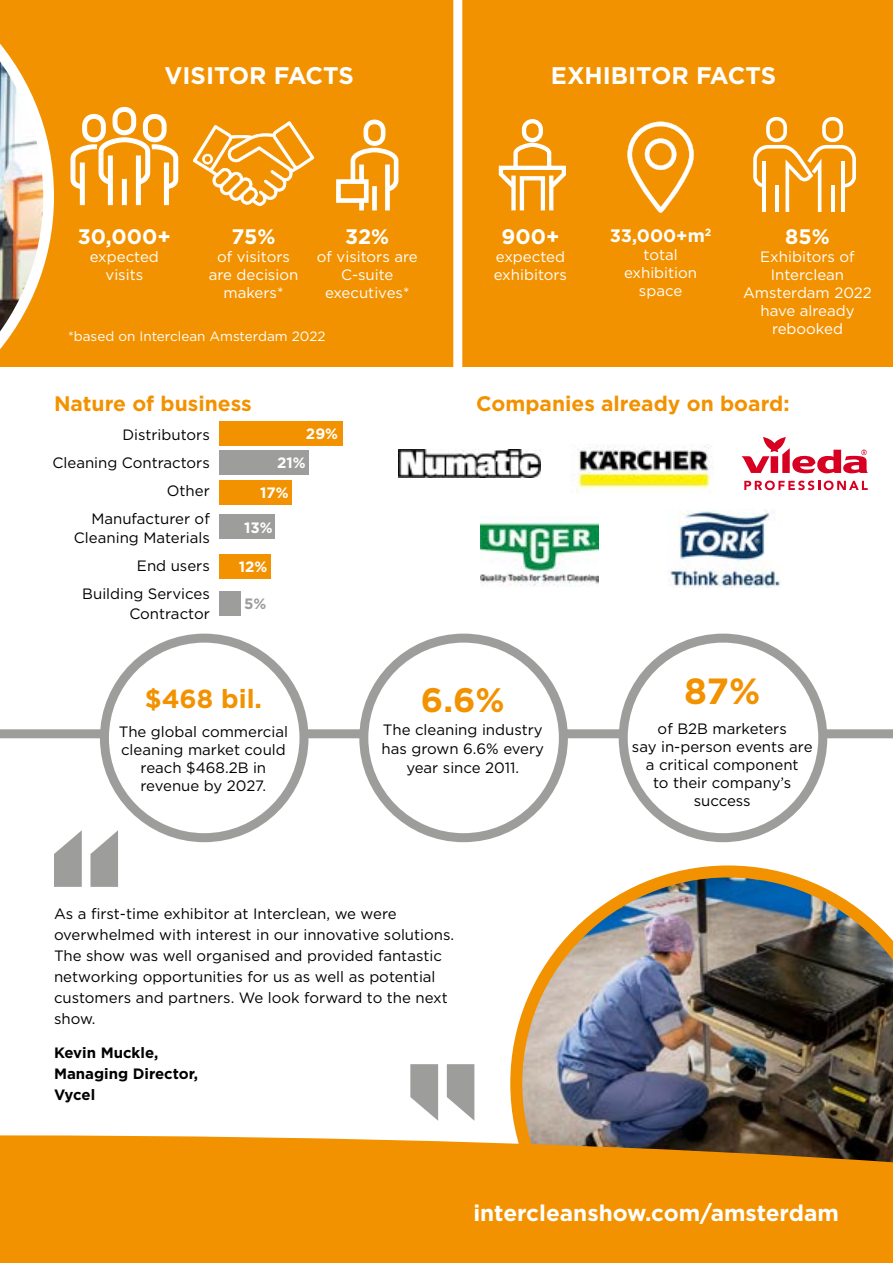
<style>
.page{position:relative;width:893px;height:1263px;background:#fff}
.page>*{position:absolute;margin:0;border:0;box-sizing:border-box;transform-origin:0 0}
.t1{font:700 36.45px "Gotham";color:#f39200}
.t2{font:700 33.9px "Gotham";color:#f39200}
.t3{font:700 26.1px "Gotham";color:#f39200}
.t4{font:700 24px "Gotham";color:#fff}
.t5{font:700 22.65px "Gotham";color:#fff}
.t6{font:700 21px "Gotham";color:#f39200}
.t7{font:700 21px "Gotham";color:#fff}
.t8{font:700 18px "Gotham";color:#fff}
.t9{font:15px/18px "Gotham";color:#000;text-align:center}
.t10{font:15px/18px "Gotham";color:#fff;text-align:center}
.t11{font:700 15px/21px "Gotham";color:#000}
.t12{font:700 15px/30.5px "Gotham";color:#fff}
.t13{font:700 15px "Gotham";color:#9d9d9c}
.t14{font:13.5px "Gotham";color:#fff}
</style>
<div class="page">
<div style="left:0;top:729px;width:893px;height:9px;background:#9d9d9c"></div>
<div style="left:0;top:0;width:893px;height:367px;background:#f39200"></div>
<img style="left:510px;top:865px;width:383px;height:270px">
<svg style="left:0;top:1135px;width:893px;height:128px;background:#e98e06"></svg>
<svg style="left:744px;top:480px;width:124px;height:10px"></svg>
<svg style="left:741px;top:437px;width:127px;height:37px"></svg>
<img style="left:668px;top:509px;width:113px;height:79px">
<img style="left:577px;top:446px;width:136px;height:47px">
<img style="left:481px;top:517px;width:117px;height:70px">
<img style="left:399px;top:450px;width:141px;height:27px">
<img style="left:0;top:44px;width:54px;height:305px">
<div style="left:104px;top:638px;width:200px;height:200px;background:#fff;border-radius:50%"></div>
<div style="left:100px;top:634px;width:208px;height:208px;border:9px solid #9d9d9c;border-radius:50%"></div>
<div style="left:623px;top:638px;width:200px;height:200px;background:#fff;border-radius:50%"></div>
<div style="left:619px;top:634px;width:208px;height:208px;border:9px solid #9d9d9c;border-radius:50%"></div>
<div style="left:364px;top:638px;width:199px;height:200px;background:#fff;border-radius:50%"></div>
<div style="left:359px;top:634px;width:209px;height:208px;border:9px solid #9d9d9c;border-radius:50%"></div>
<svg style="left:54px;top:830px;width:64px;height:57px"></svg>
<svg style="left:410px;top:1064px;width:64px;height:57px"></svg>
<div style="left:220px;top:421px;width:123px;height:25px;background:#f39200"></div>
<div style="left:220px;top:450px;width:89px;height:24px;background:#9d9d9c"></div>
<div style="left:220px;top:480px;width:72px;height:25px;background:#f39200"></div>
<div style="left:220px;top:514px;width:55px;height:25px;background:#9d9d9c"></div>
<div style="left:220px;top:554px;width:51px;height:25px;background:#f39200"></div>
<div style="left:220px;top:591px;width:21px;height:25px;background:#9d9d9c"></div>
<svg style="left:350px;top:119px;width:49px;height:72px"></svg>
<svg style="left:385px;top:165px;width:5px;height:45px"></svg>
<svg style="left:359px;top:203px;width:5px;height:7px"></svg>
<svg style="left:372px;top:186px;width:5px;height:24px"></svg>
<div style="left:336px;top:179px;width:33px;height:24px;border:5px solid #fff"></div>
<svg style="left:359px;top:165px;width:5px;height:16px"></svg>
<svg style="left:164px;top:190px;width:5px;height:15px"></svg>
<svg style="left:136px;top:190px;width:5px;height:15px"></svg>
<svg style="left:108px;top:190px;width:5px;height:15px"></svg>
<svg style="left:122px;top:190px;width:5px;height:15px"></svg>
<svg style="left:80px;top:190px;width:5px;height:15px"></svg>
<svg style="left:70px;top:106px;width:109px;height:84px"></svg>
<svg style="left:498px;top:119px;width:68px;height:92px"></svg>
<svg style="left:627px;top:122px;width:67px;height:91px"></svg>
<svg style="left:753px;top:117px;width:103px;height:95px"></svg>
<svg style="left:193px;top:121px;width:121px;height:85px"></svg>
<div style="left:453px;top:0;width:9px;height:381px;background:#fff"></div>
<h3 class="t4" style="left:165px;top:59px;width:191px">VISITOR FACTS</h3>
<h3 class="t4" style="left:551px;top:59px;width:227px">EXHIBITOR FACTS</h3>
<h3 class="t7" style="left:78px;top:223px;width:94px">30,000+</h3>
<p class="t10" style="left:90px;top:247px;width:71px">expected visits</p>
<h3 class="t7" style="left:232px;top:223px;width:45px">75%</h3>
<p class="t10" style="left:209px;top:247px;width:91px">of visitors are decision makers*</p>
<h3 class="t7" style="left:345px;top:223px;width:46px">32%</h3>
<p class="t10" style="left:317px;top:247px;width:102px">of visitors are<br>C-suite executives*</p>
<p class="t14" style="left:68px;top:328px;width:259px">*based on Interclean Amsterdam 2022</p>
<h3 class="t7" style="left:501px;top:223px;width:60px">900+</h3>
<p class="t10" style="left:494px;top:247px;width:75px;text-align:left">expected exhibitors</p>
<p class="t8" style="left:610px;top:223px;width:103px">33,000+m<sup>2</sup></p>
<p class="t10" style="left:624px;top:245px;width:75px">total exhibition space</p>
<h3 class="t7" style="left:785px;top:223px;width:46px">85%</h3>
<p class="t10" style="left:743px;top:247px;width:130px">Exhibitors of<br>Interclean<br>Amsterdam 2022 have already rebooked</p>
<h3 class="t6" style="left:54px;top:390px;width:199px">Nature of business</h3>
<h3 class="t6" style="left:476px;top:390px;width:315px">Companies already on board:</h3>
<p class="t9" style="left:52px;top:420px;width:159px;line-height:28px;text-align:right">Distributors<br>Cleaning Contractors<br>Other<br>Manufacturer of</p>
<p class="t9" style="left:74px;top:523px;width:137px;line-height:28px;text-align:right">Cleaning Materials<br>End users<br>Building Services</p>
<p class="t9" style="left:129px;top:604px;width:82px">Contractor</p>
<p class="t12" style="left:306px;top:419px;width:34px">29%</p>
<p class="t12" style="left:260px;top:447px;width:47px;text-indent:17px">21%<br>17%</p>
<p class="t12" style="left:244px;top:512px;width:30px">13%</p>
<p class="t12" style="left:239px;top:552px;width:30px">12%</p>
<p class="t13" style="left:244px;top:594px;width:24px">5%</p>
<h3 class="t3" style="left:145px;top:682px;width:119px">$468 bil.</h3>
<p class="t9" style="left:119px;top:722px;width:171px">The global commercial cleaning market could reach $468.2B in revenue by 2027.</p>
<h2 class="t2" style="left:421px;top:677px;width:85px">6.6%</h2>
<p class="t9" style="left:382px;top:719px;width:164px;line-height:19.4px">The cleaning industry has grown 6.6% every year since 2011.</p>
<p class="t9" style="left:54px;top:903px;width:402px;line-height:21px;text-align:left">As a first-time exhibitor at Interclean, we were overwhelmed with interest in our innovative solutions.<br>The show was well organised and provided fantastic networking opportunities for us as well as potential customers and partners. We look forward to the next show.</p>
<p class="t11" style="left:54px;top:1042px;width:145px">Kevin Muckle,<br>Managing Director,<br>Vycel</p>
<h1 class="t1" style="left:684px;top:667px;width:78px">87%</h1>
<p class="t9" style="left:632px;top:719px;width:182px">of B2B marketers<br>say in-person events are a critical component<br>to their company’s success</p>
<h3 class="t5" style="left:473px;top:1198px;width:367px">intercleanshow.com/amsterdam</h3>
</div>
